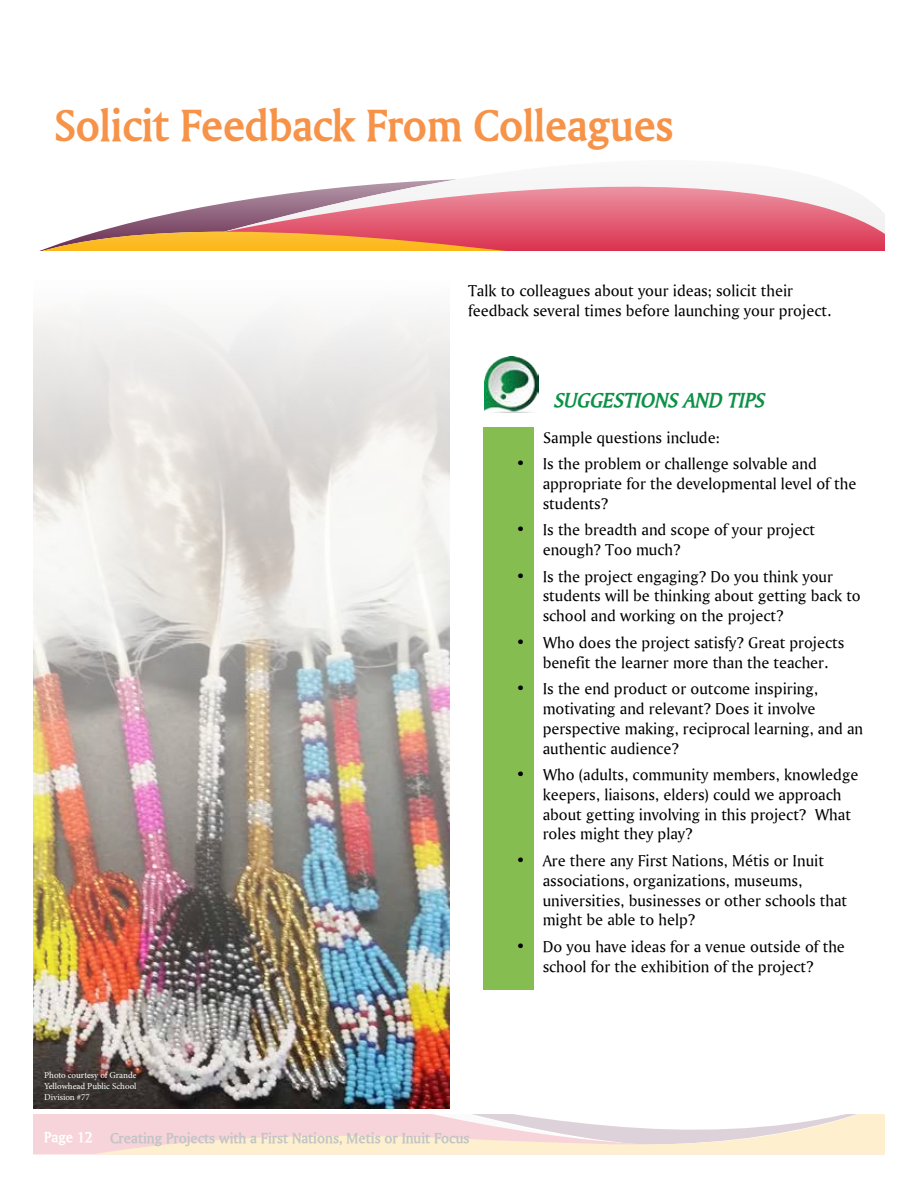
<style>
.page{position:relative;width:918px;height:1188px;background:#fff}
.page>*{position:absolute;margin:0;border:0;box-sizing:border-box;transform-origin:0 0}
.t1{font:700 45px "Ameretto";color:#f79348}
.t2{font:italic 700 21px "Ameretto";color:#0c9146}
.t3{font:16.5px/19.8px "Ameretto Normal";color:#000}
.t4{font:700 15px "Ameretto";color:#c2c4c6}
.t5{font:9px/10.8px "Minion Pro";color:#fff;text-align:justify}
.s1{color:#fff}
</style>
<div class="page">
<img style="left:34px;top:314px;width:416px;height:795px">
<svg style="left:34px;top:1115px;width:850px;height:40px;background:#f7e3d9"></svg>
<div style="left:483px;top:427px;width:51px;height:562px;background:#85bd50"></div>
<img style="left:484px;top:356px;width:54px;height:56px">
<svg style="left:716px;top:190px;width:168px;height:61px"></svg>
<svg style="left:39px;top:179px;width:677px;height:72px"></svg>
<h1 class="t1" style="left:54px;top:97px;width:621px">Solicit Feedback From Colleagues</h1>
<p class="t3" style="left:468px;top:281px;width:365px">Talk to colleagues about your ideas; solicit their feedback several times before launching your project.</p>
<p class="t2" style="left:553px;top:387px;width:23px">SUGGESTI</p>
<p class="t2" style="left:640px;top:387px;width:58px">ONS AND</p>
<p class="t2" style="left:727px;top:387px;width:22px">TIPS</p>
<p class="t5" style="left:44px;top:1070px;width:94px">Photo courtesy of Grande Yellowhead Public School Division #77</p>
<p class="t4" style="left:44px;top:1129px;width:427px"><span class="s1">Page 12</span> Creating Projects with a First Nations, Metis or Inuit Focus</p>
<p class="t3" style="left:543px;top:427px;width:178px">Sample questions include:</p>
<p class="t3" style="left:543px;top:453px;width:315px;text-indent:-27px">• Is the problem or challenge solvable and appropriate for the developmental level of the students?</p>
<p class="t3" style="left:543px;top:520px;width:274px;text-indent:-27px">• Is the breadth and scope of your project enough? Too much?</p>
<p class="t3" style="left:543px;top:566px;width:320px;text-indent:-27px">• Is the project engaging? Do you think your students will be thinking about getting back to school and working on the project?</p>
<p class="t3" style="left:543px;top:632px;width:303px;text-indent:-27px">• Who does the project satisfy? Great projects benefit the learner more than the teacher.</p>
<p class="t3" style="left:543px;top:678px;width:322px;text-indent:-27px">• Is the end product or outcome inspiring, motivating and relevant? Does it involve perspective making, reciprocal learning, and an authentic audience?</p>
<p class="t3" style="left:543px;top:764px;width:317px;text-indent:-27px">• Who (adults, community members, knowledge keepers, liaisons, elders) could we approach about getting involving in this project? What roles might they play?</p>
<p class="t3" style="left:543px;top:850px;width:306px;text-indent:-27px">• Are there any First Nations, Métis or Inuit associations, organizations, museums, universities, businesses or other schools that might be able to help?</p>
<p class="t3" style="left:516px;top:936px;width:331px;text-align:center">• Do you have ideas for a venue outside of the school for the exhibition of the project?</p>
</div>
